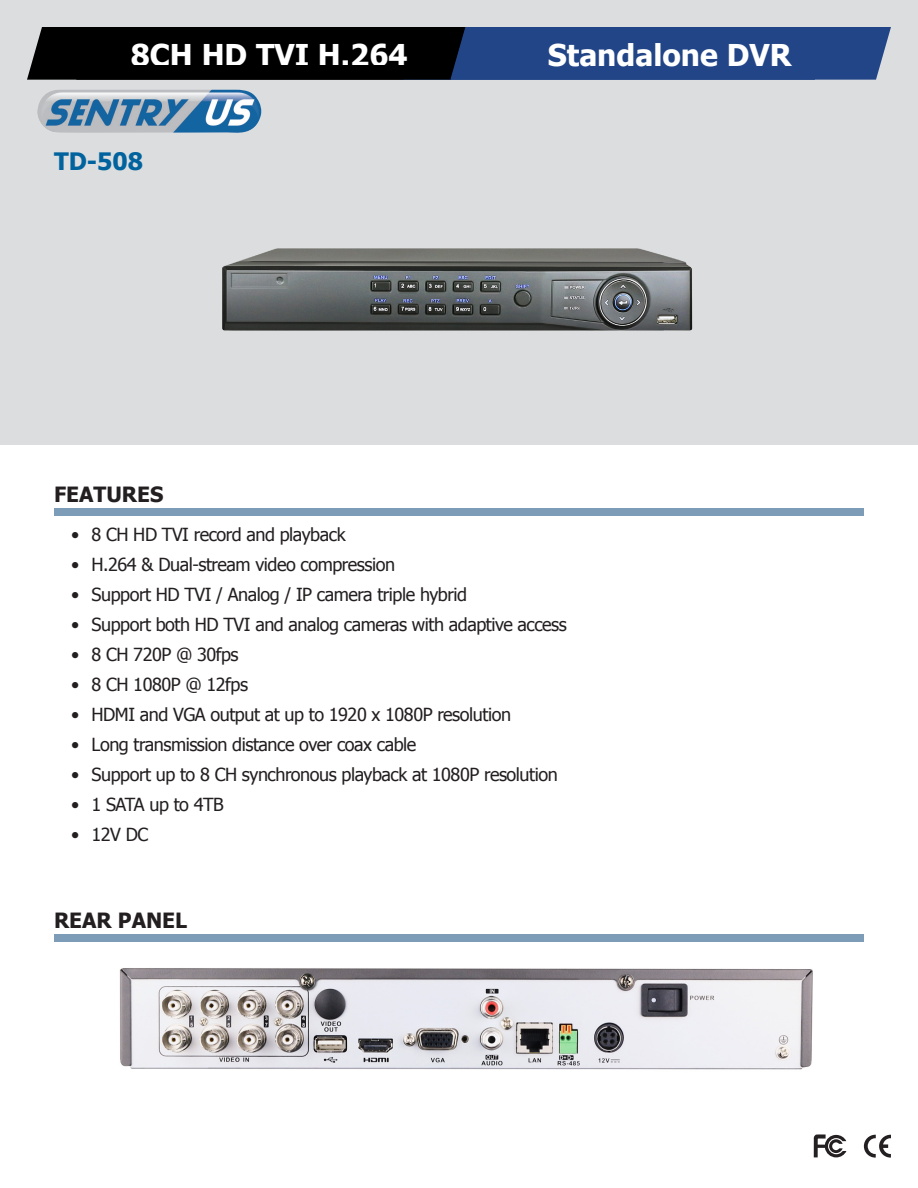
<style>
.page{position:relative;width:918px;height:1188px;background:#dcdddf}
.page>*{position:absolute;margin:0;border:0;box-sizing:border-box;transform-origin:0 0}
.t1{font:700 30px "Tahoma";color:#fff}
.t2{font:700 24px "Tahoma";color:#00639e}
.t3{font:700 21px "Tahoma";color:#231f20}
.t4{font:18px "Tahoma";letter-spacing:-.025em;color:#231f20}
</style>
<div class="page">
<svg style="left:27px;top:27px;width:864px;height:53px;background:#142646"></svg>
<img style="left:37px;top:90px;width:225px;height:43px">
<div style="left:0;top:446px;width:918px;height:742px;background:#fff"></div>
<svg style="left:813px;top:1134px;width:33px;height:23px"></svg>
<svg style="left:864px;top:1135px;width:27px;height:23px"></svg>
<div style="left:54px;top:509px;width:810px;height:7px;background:#7d9cb8"></div>
<div style="left:54px;top:934px;width:810px;height:8px;background:#7d9cb8"></div>
<img style="left:222px;top:248px;width:471px;height:83px">
<img style="left:119px;top:968px;width:694px;height:102px">
<h1 class="t1" style="left:131px;top:34px;width:278px">8CH HD TVI H.264</h1>
<h1 class="t1" style="left:548px;top:34px;width:245px">Standalone DVR</h1>
<p class="t2" style="left:54px;top:144px;width:91px">TD-508</p>
<p class="t3" style="left:54px;top:480px;width:111px">FEATURES</p>
<p class="t4" style="left:71px;top:523px;width:276px">• 8 CH HD TVI record and playback</p>
<p class="t4" style="left:71px;top:553px;width:325px">• H.264 &amp; Dual-stream video compression</p>
<p class="t4" style="left:71px;top:583px;width:397px">• Support HD TVI / Analog / IP camera triple hybrid</p>
<p class="t4" style="left:71px;top:613px;width:497px">• Support both HD TVI and analog cameras with adaptive access</p>
<p class="t4" style="left:71px;top:643px;width:169px">• 8 CH 720P @ 30fps</p>
<p class="t4" style="left:71px;top:673px;width:178px">• 8 CH 1080P @ 12fps</p>
<p class="t4" style="left:71px;top:703px;width:441px">• HDMI and VGA output at up to 1920 x 1080P resolution</p>
<p class="t4" style="left:71px;top:733px;width:347px">• Long transmission distance over coax cable</p>
<p class="t4" style="left:71px;top:763px;width:488px">• Support up to 8 CH synchronous playback at 1080P resolution</p>
<p class="t4" style="left:71px;top:793px;width:154px">• 1 SATA up to 4TB</p>
<p class="t4" style="left:71px;top:823px;width:79px">• 12V DC</p>
<p class="t3" style="left:54px;top:906px;width:135px">REAR PANEL</p>
</div>
